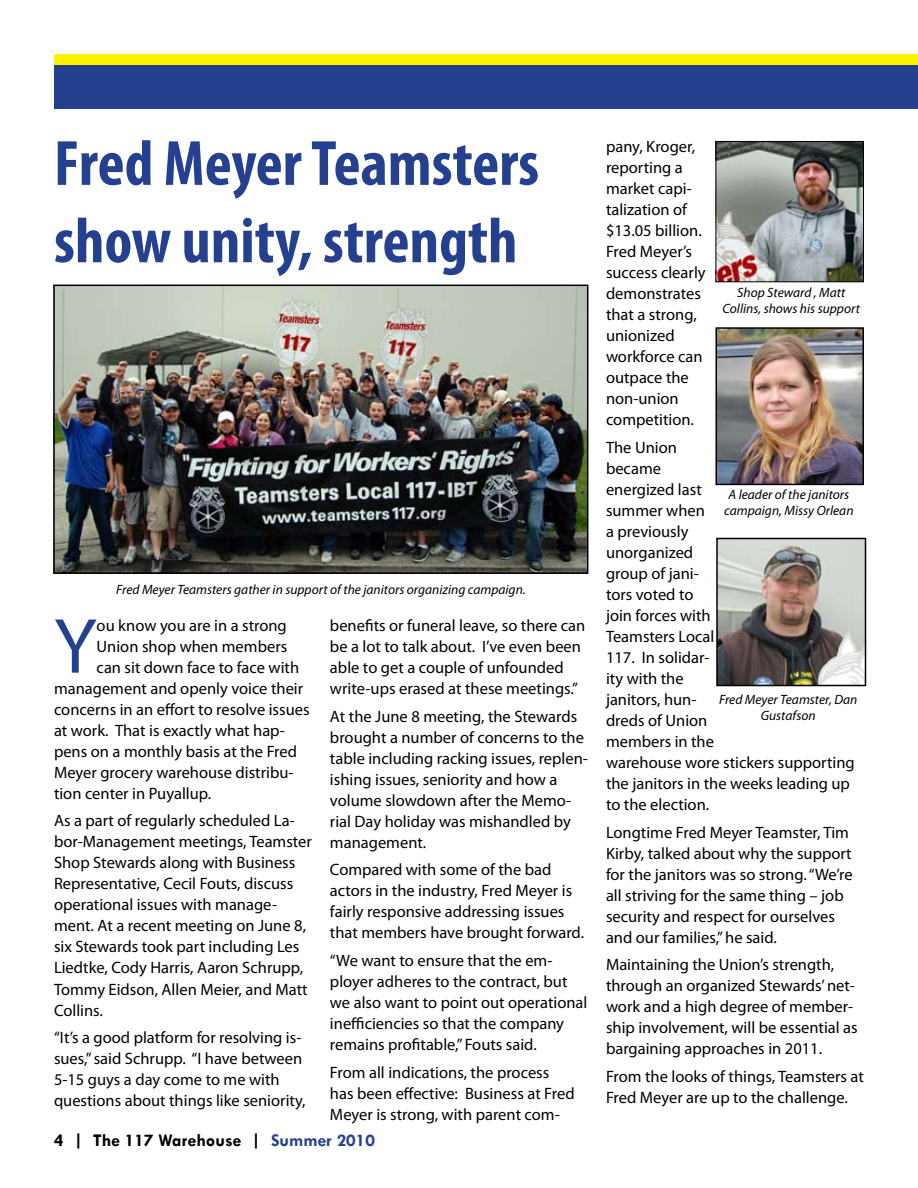
<style>
.page{position:relative;width:918px;height:1188px;background:#fff}
.page>*{position:absolute;margin:0;border:0;box-sizing:border-box;transform-origin:0 0}
.t1{font:78.75px "Myriad Pro";color:#25408f}
.t2{font:700 condensed 64.5px/77.4px "Myriad Pro";color:#25408f}
.t3{font:700 18px "Tw Cen";color:#000}
.t4{font:16.5px/21px "Myriad Pro";color:#000}
.t5{font:italic 13.5px/16.2px "Myriad Pro";color:#000;text-align:center}
.s1{color:#25408f}
</style>
<div class="page">
<div style="left:54px;top:54px;width:864px;height:12px;background:#fff200"></div>
<div style="left:54px;top:65px;width:864px;height:44px;background:#25408f"></div>
<img style="left:717px;top:143px;width:145px;height:137px">
<div style="left:715px;top:141px;width:149px;height:141px;border:1px solid #000"></div>
<img style="left:56px;top:288px;width:529px;height:283px">
<div style="left:53px;top:285px;width:535px;height:289px;border:2px solid #000"></div>
<img style="left:719px;top:330px;width:142px;height:152px">
<div style="left:716px;top:327px;width:148px;height:158px;border:2px solid #000"></div>
<img style="left:719px;top:541px;width:144px;height:142px">
<div style="left:716px;top:538px;width:150px;height:148px;border:2px solid #000"></div>
<h2 class="t2" style="left:54px;top:123px;width:487px">Fred Meyer Teamsters show unity, strength</h2>
<p class="t5" style="left:116px;top:581px;width:411px">Fred Meyer Teamsters gather in support of the janitors organizing campaign.</p>
<h1 class="t1" style="left:54px;top:598px;width:44px">Y</h1>
<p class="t4" style="left:97px;top:614px;width:192px">ou know you are in a strong</p>
<p class="t4" style="left:97px;top:635px;width:192px">Union shop when members</p>
<p class="t4" style="left:97px;top:656px;width:204px">can sit down face to face with</p>
<p class="t4" style="left:54px;top:677px;width:251px">management and openly voice their</p>
<p class="t4" style="left:54px;top:698px;width:257px">concerns in an effort to resolve issues</p>
<p class="t4" style="left:54px;top:719px;width:233px">at work. That is exactly what hap-</p>
<p class="t4" style="left:54px;top:740px;width:245px">pens on a monthly basis at the Fred</p>
<p class="t4" style="left:54px;top:761px;width:241px">Meyer grocery warehouse distribu-</p>
<p class="t4" style="left:54px;top:782px;width:159px">tion center in Puyallup.</p>
<p class="t4" style="left:54px;top:810px;width:259px">As a part of regularly scheduled La&shy;bor-Management meetings, Teamster Shop Stewards along with Business Representative, Cecil Fouts, discuss operational issues with manage&shy;ment. At a recent meeting on June 8, six Stewards took part including Les Liedtke, Cody Harris, Aaron Schrupp, Tommy Eidson, Allen Meier, and Matt Collins.</p>
<p class="t4" style="left:54px;top:1027px;width:253px">“It’s a good platform for resolving is&shy;sues,” said Schrupp. “I have between 5-15 guys a day come to me with questions about things like seniority,</p>
<p class="t4" style="left:330px;top:614px;width:257px">benefits or funeral leave, so there can be a lot to talk about. I’ve even been able to get a couple of unfounded write-ups erased at these meetings.”</p>
<p class="t4" style="left:330px;top:705px;width:260px">At the June 8 meeting, the Stewards brought a number of concerns to the table including racking issues, replen&shy;ishing issues, seniority and how a volume slowdown after the Memo&shy;rial Day holiday was mishandled by management.</p>
<p class="t4" style="left:330px;top:859px;width:256px">Compared with some of the bad actors in the industry, Fred Meyer is fairly responsive addressing issues that members have brought forward.</p>
<p class="t4" style="left:330px;top:950px;width:259px">“We want to ensure that the em&shy;ployer adheres to the contract, but we also want to point out operational inefficiencies so that the company remains profitable,” Fouts said.</p>
<p class="t4" style="left:330px;top:1062px;width:246px">From all indications, the process has been effective: Business at Fred<br>Meyer is strong, with parent com-</p>
<p class="t3" style="left:54px;top:1130px;width:322px">4 | The 117 Warehouse | <span class="s1">Summer 2010</span></p>
<p class="t4" style="left:606px;top:136px;width:101px">pany, Kroger, reporting a market capi&shy;talization of $13.05 billion.<br>Fred Meyer’s success clearly demonstrates that a strong, unionized workforce can outpace the non-union competition.</p>
<p class="t4" style="left:606px;top:436px;width:250px">The Union<br>became<br>energized last<br>summer when<br>a previously<br>unorganized<br>group of jani-<br>tors voted to<br>join forces with<br>Teamsters Local<br>117. In solidar-<br>ity with the<br>janitors, hun-<br>dreds of Union<br>members in the<br>warehouse wore stickers supporting the janitors in the weeks leading up to the election.</p>
<p class="t4" style="left:606px;top:821px;width:248px">Longtime Fred Meyer Teamster, Tim Kirby, talked about why the support for the janitors was so strong. “We’re all striving for the same thing – job security and respect for ourselves and our families,” he said.</p>
<p class="t4" style="left:606px;top:954px;width:253px">Maintaining the Union’s strength, through an organized Stewards’ net&shy;work and a high degree of member&shy;ship involvement, will be essential as bargaining approaches in 2011.</p>
<p class="t4" style="left:606px;top:1066px;width:259px">From the looks of things, Teamsters at<br>Fred Meyer are up to the challenge.</p>
<p class="t5" style="left:723px;top:284px;width:139px">Shop Steward , Matt<br>Collins, shows his support</p>
<p class="t5" style="left:724px;top:486px;width:131px">A leader of the janitors campaign, Missy Orlean</p>
<p class="t5" style="left:719px;top:691px;width:140px">Fred Meyer Teamster, Dan<br>Gustafson</p>
</div>
